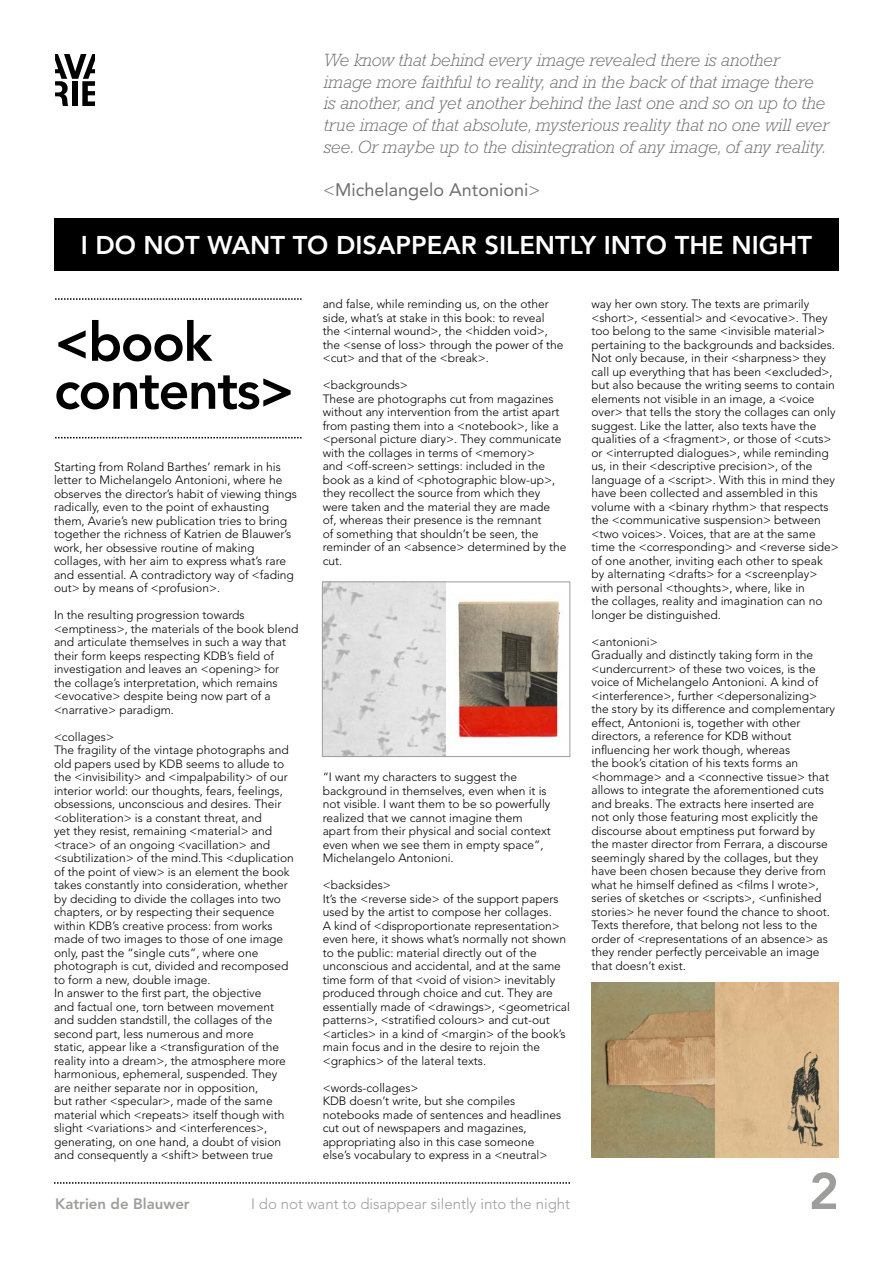
<style>
.page{position:relative;width:893px;height:1263px;background:#fff}
.page>*{position:absolute;margin:0;border:0;box-sizing:border-box;transform-origin:0 0}
.t1{font:800 54px/48px "Avenir LT Std";letter-spacing:-.03em;color:#000}
.t2{font:800 51px "Avenir LT Std";color:#9d9d9c}
.t3{font:800 25.5px "Avenir LT Std";color:#fff}
.t4{font:italic 300 18px/21.6px "Rockwell Std";color:#706f6f}
.t5{font:18px "Avenir LT Std";color:#706f6f}
.t6{font:300 15px "Avenir LT Std";color:#9d9d9c}
.t7{font:800 15px "Avenir LT Std";color:#9d9d9c}
.t8{font:300 12px/13.5px "Avenir LT Std";color:#000}
.s1{font-weight:300}
</style>
<div class="page">
<svg style="left:55px;top:298px;width:246px;height:2px"></svg>
<svg style="left:55px;top:437px;width:246px;height:1px"></svg>
<div style="left:54px;top:218px;width:785px;height:52px;background:#000"></div>
<img style="left:324px;top:584px;width:239px;height:171px">
<div style="left:322px;top:582px;width:248px;height:175px;border:1px solid #9d9d9c"></div>
<img style="left:591px;top:983px;width:248px;height:174px">
<svg style="left:55px;top:54px;width:40px;height:52px"></svg>
<svg style="left:54px;top:1182px;width:516px;height:2px"></svg>
<p class="t4" style="left:323px;top:49px;width:506px">We know that behind every image revealed there is another image more faithful to reality, and in the back of that image there is another, and yet another behind the last one and so on up to the true image of that absolute, mysterious reality that no one will ever see. Or maybe up to the disintegration of any image, of any reality.</p>
<h3 class="t5" style="left:323px;top:179px;width:219px"><span class="s1">&lt;</span>Michelangelo Antonioni<span class="s1">&gt;</span></h3>
<h3 class="t3" style="left:81px;top:230px;width:733px">I DO NOT WANT TO DISAPPEAR SILENTLY INTO THE NIGHT</h3>
<h1 class="t1" style="left:54px;top:318px;width:242px">&lt;book contents&gt;</h1>
<p class="t8" style="left:54px;top:460px;width:244px">Starting from Roland Barthes’ remark in his letter to Michelangelo Antonioni, where he observes the director’s habit of viewing things radically, even to the point of exhausting them, Avarie’s new publication tries to bring together the richness of Katrien de Blauwer’s work, her obsessive routine of making collages, with her aim to express what’s rare and essential. A contradictory way of &lt;fading out&gt; by means of &lt;profusion&gt;.</p>
<p class="t8" style="left:54px;top:608px;width:246px">In the resulting progression towards &lt;emptiness&gt;, the materials of the book blend and articulate themselves in such a way that their form keeps respecting KDB’s field of investigation and leaves an &lt;opening&gt; for the collage’s interpretation, which remains &lt;evocative&gt; despite being now part of a &lt;narrative&gt; paradigm.</p>
<p class="t8" style="left:54px;top:730px;width:241px">&lt;collages&gt;<br>The fragility of the vintage photographs and old papers used by KDB seems to allude to the &lt;invisibility&gt; and &lt;impalpability&gt; of our interior world: our thoughts, fears, feelings, obsessions, unconscious and desires. Their &lt;obliteration&gt; is a constant threat, and<br>yet they resist, remaining &lt;material&gt; and &lt;trace&gt; of an ongoing &lt;vacillation&gt; and &lt;subtilization&gt; of the mind.This &lt;duplication of the point of view&gt; is an element the book takes constantly into consideration, whether by deciding to divide the collages into two chapters, or by respecting their sequence within KDB’s creative process: from works made of two images to those of one image only, past the “single cuts”, where one photograph is cut, divided and recomposed to form a new, double image.<br>In answer to the first part, the objective<br>and factual one, torn between movement and sudden standstill, the collages of the second part, less numerous and more<br>static, appear like a &lt;transfiguration of the reality into a dream&gt;, the atmosphere more harmonious, ephemeral, suspended. They are neither separate nor in opposition,<br>but rather &lt;specular&gt;, made of the same material which &lt;repeats&gt; itself though with slight &lt;variations&gt; and &lt;interferences&gt;, generating, on one hand, a doubt of vision and consequently a &lt;shift&gt; between true</p>
<p class="t8" style="left:323px;top:298px;width:242px">and false, while reminding us, on the other side, what’s at stake in this book: to reveal the &lt;internal wound&gt;, the &lt;hidden void&gt;, the &lt;sense of loss&gt; through the power of the &lt;cut&gt; and that of the &lt;break&gt;.</p>
<p class="t8" style="left:323px;top:379px;width:245px">&lt;backgrounds&gt;<br>These are photographs cut from magazines without any intervention from the artist apart from pasting them into a &lt;notebook&gt;, like a &lt;personal picture diary&gt;. They communicate with the collages in terms of &lt;memory&gt;<br>and &lt;off-screen&gt; settings: included in the book as a kind of &lt;photographic blow-up&gt;, they recollect the source from which they were taken and the material they are made of, whereas their presence is the remnant<br>of something that shouldn’t be seen, the reminder of an &lt;absence&gt; determined by the cut.</p>
<p class="t8" style="left:323px;top:770px;width:230px">“I want my characters to suggest the background in themselves, even when it is not visible. I want them to be so powerfully realized that we cannot imagine them apart from their physical and social context even when we see them in empty space”, Michelangelo Antonioni.</p>
<p class="t8" style="left:323px;top:878px;width:249px">&lt;backsides&gt;<br>It’s the &lt;reverse side&gt; of the support papers used by the artist to compose her collages.<br>A kind of &lt;disproportionate representation&gt; even here, it shows what’s normally not shown to the public: material directly out of the unconscious and accidental, and at the same time form of that &lt;void of vision&gt; inevitably produced through choice and cut. They are essentially made of &lt;drawings&gt;, &lt;geometrical patterns&gt;, &lt;stratified colours&gt; and cut-out &lt;articles&gt; in a kind of &lt;margin&gt; of the book’s main focus and in the desire to rejoin the &lt;graphics&gt; of the lateral texts.</p>
<p class="t8" style="left:323px;top:1081px;width:240px">&lt;words-collages&gt;<br>KDB doesn’t write, but she compiles notebooks made of sentences and headlines cut out of newspapers and magazines, appropriating also in this case someone else’s vocabulary to express in a &lt;neutral&gt;</p>
<p class="t7" style="left:55px;top:1195px;width:136px">Katrien de Blauwer</p>
<p class="t6" style="left:251px;top:1195px;width:321px">I do not want to disappear silently into the night</p>
<p class="t8" style="left:591px;top:297px;width:249px">way her own story. The texts are primarily &lt;short&gt;, &lt;essential&gt; and &lt;evocative&gt;. They too belong to the same &lt;invisible material&gt; pertaining to the backgrounds and backsides.<br>Not only because, in their &lt;sharpness&gt; they call up everything that has been &lt;excluded&gt;, but also because the writing seems to contain elements not visible in an image, a &lt;voice over&gt; that tells the story the collages can only suggest. Like the latter, also texts have the qualities of a &lt;fragment&gt;, or those of &lt;cuts&gt; or &lt;interrupted dialogues&gt;, while reminding us, in their &lt;descriptive precision&gt;, of the language of a &lt;script&gt;. With this in mind they have been collected and assembled in this volume with a &lt;binary rhythm&gt; that respects the &lt;communicative suspension&gt; between &lt;two voices&gt;. Voices, that are at the same time the &lt;corresponding&gt; and &lt;reverse side&gt; of one another, inviting each other to speak<br>by alternating &lt;drafts&gt; for a &lt;screenplay&gt; with personal &lt;thoughts&gt;, where, like in<br>the collages, reality and imagination can no longer be distinguished.</p>
<p class="t8" style="left:591px;top:635px;width:245px">&lt;antonioni&gt;<br>Gradually and distinctly taking form in the &lt;undercurrent&gt; of these two voices, is the voice of Michelangelo Antonioni. A kind of &lt;interference&gt;, further &lt;depersonalizing&gt; the story by its difference and complementary effect, Antonioni is, together with other directors, a reference for KDB without influencing her work though, whereas<br>the book’s citation of his texts forms an &lt;hommage&gt; and a &lt;connective tissue&gt; that allows to integrate the aforementioned cuts and breaks. The extracts here inserted are<br>not only those featuring most explicitly the discourse about emptiness put forward by the master director from Ferrara, a discourse seemingly shared by the collages, but they have been chosen because they derive from what he himself defined as &lt;films I wrote&gt;, series of sketches or &lt;scripts&gt;, &lt;unfinished stories&gt; he never found the chance to shoot.<br>Texts therefore, that belong not less to the order of &lt;representations of an absence&gt; as they render perfectly perceivable an image that doesn’t exist.</p>
<h2 class="t2" style="left:809px;top:1161px;width:32px">2</h2>
</div>
